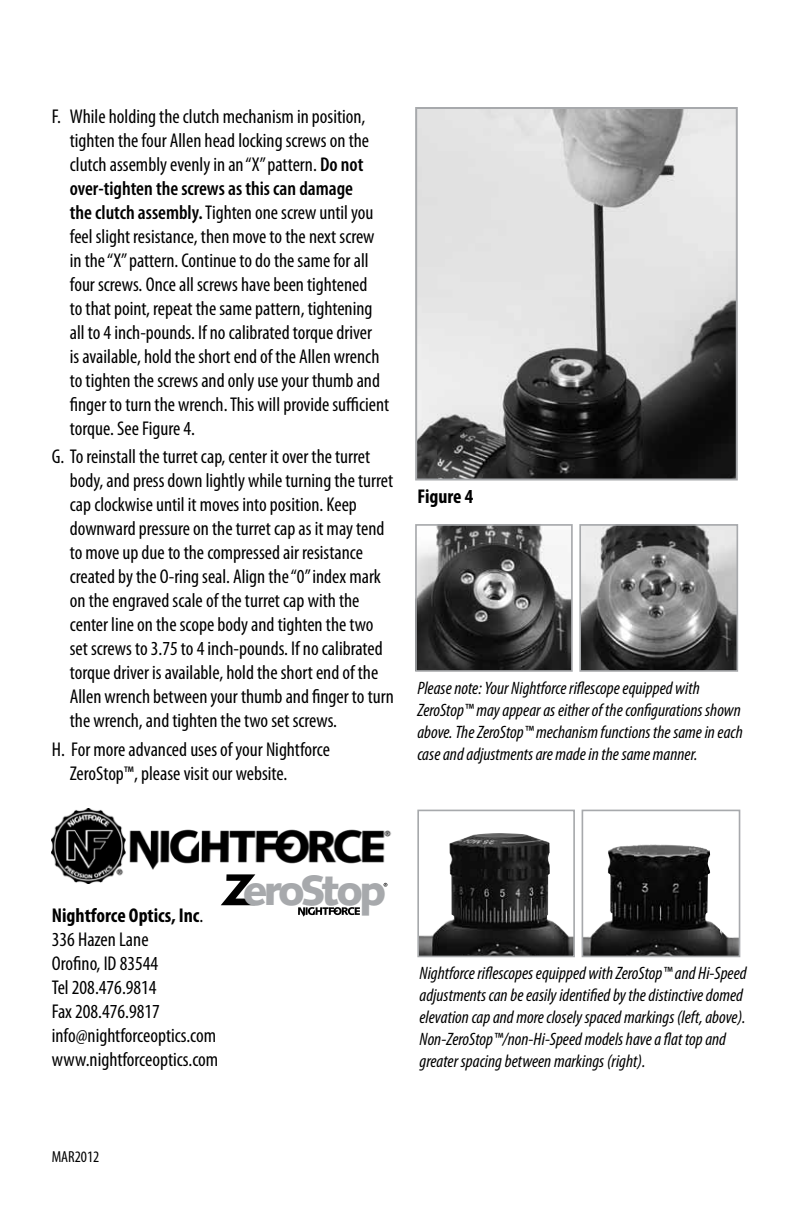
<style>
.page{position:relative;width:792px;height:1224px;background:#fff}
.page>*{position:absolute;margin:0;border:0;box-sizing:border-box;transform-origin:0 0}
.t1{font:900 42.2px "Syntax";letter-spacing:-.095em;color:#a7a9ac}
.t2{font:condensed 20px/24px "Myriad Pro";color:#000}
.t3{font:700 condensed 20px "Myriad Pro";color:#000}
.t4{font:italic condensed 18px/22px "Myriad Pro";color:#000}
.t5{font:condensed 16px "Myriad Pro";color:#000}
.s1{font-weight:600}
.s2{font-weight:700}
</style>
<div class="page">
<img style="left:418px;top:110px;width:317px;height:368px">
<div style="left:415px;top:107px;width:323px;height:374px;border:2px solid #a7a9ac"></div>
<img style="left:52px;top:809px;width:340px;height:75px">
<svg style="left:221px;top:874px;width:34px;height:31px"></svg>
<svg style="left:298px;top:907px;width:62px;height:10px"></svg>
<svg style="left:384px;top:883px;width:3px;height:4px"></svg>
<img style="left:582px;top:527px;width:153px;height:142px">
<div style="left:579px;top:524px;width:159px;height:148px;border:2px solid #a7a9ac"></div>
<img style="left:418px;top:527px;width:152px;height:142px">
<div style="left:415px;top:524px;width:158px;height:148px;border:2px solid #a7a9ac"></div>
<img style="left:585px;top:844px;width:152px;height:110px">
<div style="left:582px;top:810px;width:158px;height:147px;border:2px solid #a7a9ac"></div>
<img style="left:420px;top:833px;width:152px;height:121px">
<div style="left:417px;top:810px;width:158px;height:147px;border:2px solid #a7a9ac"></div>
<p class="t2" style="left:70px;top:104px;width:321px;text-indent:-18px">F. While holding the clutch mechanism in position, tighten the four Allen head locking screws on the clutch assembly evenly in an “X” pattern. <span class="s1">Do not over-tighten the screws as this can damage<br>the clutch assembly.</span> Tighten one screw until you feel slight resistance, then move to the next screw in the “X” pattern. Continue to do the same for all four screws. Once all screws have been tightened<br>to that point, repeat the same pattern, tightening all to 4 inch-pounds. If no calibrated torque driver<br>is available, hold the short end of the Allen wrench to tighten the screws and only use your thumb and finger to turn the wrench. This will provide sufficient torque. See Figure 4.</p>
<p class="t2" style="left:70px;top:444px;width:325px;text-indent:-18px">G. To reinstall the turret cap, center it over the turret body, and press down lightly while turning the turret cap clockwise until it moves into position. Keep downward pressure on the turret cap as it may tend to move up due to the compressed air resistance created by the O-ring seal. Align the “0” index mark on the engraved scale of the turret cap with the center line on the scope body and tighten the two set screws to 3.75 to 4 inch-pounds. If no calibrated torque driver is available, hold the short end of the Allen wrench between your thumb and finger to turn the wrench, and tighten the two set screws.</p>
<p class="t2" style="left:70px;top:737px;width:262px;text-indent:-18px">H. For more advanced uses of your Nightforce<br>ZeroStop™, please visit our website.</p>
<p class="t3" style="left:417px;top:484px;width:58px">Figure 4</p>
<p class="t4" style="left:417px;top:677px;width:327px">Please note: Your Nightforce riflescope equipped with ZeroStop™ may appear as either of the configurations shown above. The ZeroStop™ mechanism functions the same in each case and adjustments are made in the same manner.</p>
<p class="t2" style="left:52px;top:903px;width:168px"><span class="s2">Nightforce Optics, Inc</span>.<br>336 Hazen Lane<br>Orofino, ID 83544<br>Tel 208.476.9814<br>Fax 208.476.9817 info@nightforceoptics.com www.nightforceoptics.com</p>
<h1 class="t1" style="left:243px;top:865px;width:146px">eroStop</h1>
<p class="t5" style="left:52px;top:1147px;width:49px">MAR2012</p>
<p class="t4" style="left:420px;top:962px;width:329px">Nightforce riflescopes equipped with ZeroStop™ and Hi-Speed adjustments can be easily identified by the distinctive domed elevation cap and more closely spaced markings (left, above).<br>Non-ZeroStop™/non-Hi-Speed models have a flat top and greater spacing between markings (right).</p>
</div>
